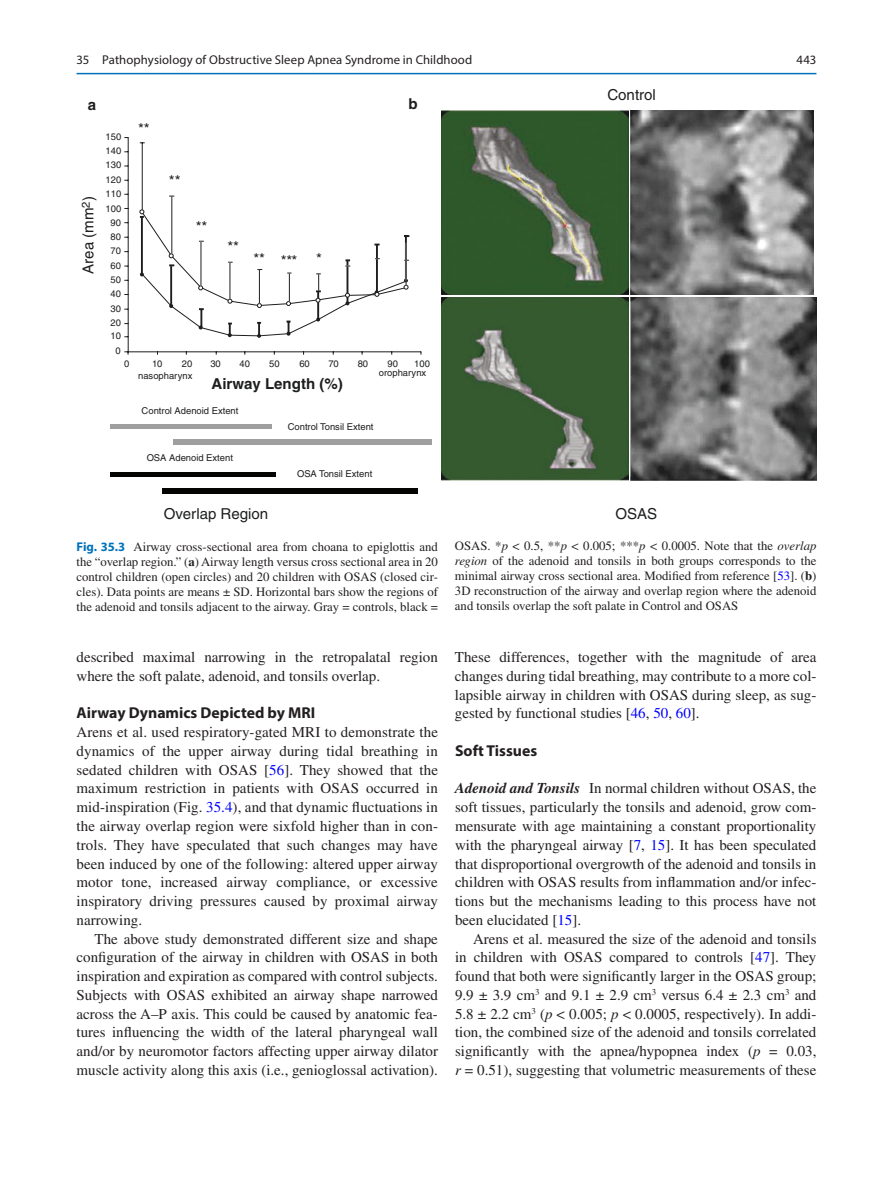
<style>
.page{position:relative;width:893px;height:1187px;background:#fff}
.page>*{position:absolute;margin:0;border:0;box-sizing:border-box;transform-origin:0 0}
.t1{font:700 15.75px "Myriad Pro";color:#231f20}
.t2{font:15px/18.8px "Times LT Std";color:#231f20;text-align:justify}
.t3{font:15px "Helvetica";color:#1d1e1f}
.t4{font:15px "Helvetica Bold 2";color:#1d1e1f}
.t5{font:12.75px/15px "Times LT Std";color:#231f20;text-align:justify}
.t6{font:12.75px "Myriad Pro Regular 3";letter-spacing:.01em;color:#231f20}
.t7{font:12.75px "Myriad Pro";color:#231f20}
.t8{font:9.45px/14.4px "Helvetica";color:#1d1e1f}
.s1{font-family:"Myriad Pro";font-weight:700;color:#0073bc}
.s2{font-weight:700}
.s3{font-style:italic}
.s4{color:#00f}
.s5{font-weight:700;font-style:italic}
</style>
<div class="page">
<svg style="left:124px;top:137px;width:298px;height:218px"></svg>
<hr style="left:171px;top:196px;width:1px;height:58px;background:#1d1e1f">
<hr style="left:200px;top:241px;width:1px;height:45px;background:#1d1e1f">
<svg style="left:139px;top:209px;width:5px;height:9px"></svg>
<hr style="left:141px;top:217px;width:2px;height:57px;background:#1d1e1f">
<svg style="left:374px;top:243px;width:6px;height:2px"></svg>
<hr style="left:405px;top:236px;width:2px;height:44px;background:#1d1e1f">
<svg style="left:140px;top:253px;width:269px;height:85px"></svg>
<hr style="left:110px;top:424px;width:162px;height:4px;background:#a09f9f">
<div style="left:173px;top:439px;width:259px;height:6px;background:#a09f9f"></div>
<div style="left:111px;top:472px;width:165px;height:5px;background:#040503"></div>
<div style="left:162px;top:488px;width:256px;height:5px;background:#040503"></div>
<img style="left:442px;top:110px;width:186px;height:184px">
<img style="left:442px;top:297px;width:186px;height:183px">
<img style="left:631px;top:110px;width:183px;height:184px">
<img style="left:631px;top:297px;width:185px;height:183px">
<hr style="left:77px;top:73px;width:739px;height:1px;background:#0073bc">
<p class="t6" style="left:77px;top:52px;width:397px">35 Pathophysiology of Obstructive Sleep Apnea Syndrome in Childhood</p>
<p class="t4" style="left:88px;top:96px;width:10px">a</p>
<p class="t4" style="left:409px;top:95px;width:11px">b</p>
<p class="t3" style="left:80px;top:274px;width:79px;rotate:-90deg">Area (mm<sup>2</sup>)</p>
<p class="t8" style="left:106px;top:130px;width:17px;text-align:center">150<br>140<br>130<br>120<br>110<br>100<br>90</p>
<p class="t8" style="left:111px;top:230px;width:12px;line-height:13.8px">80<br>70</p>
<p class="t8" style="left:111px;top:259px;width:12px;line-height:13.5px">60<br>50</p>
<p class="t8" style="left:111px;top:286px;width:12px;line-height:15px">40<br>30</p>
<p class="t8" style="left:111px;top:315px;width:12px;text-align:center">20<br>10<br>0</p>
<p class="t3" style="left:138px;top:120px;width:13px">**</p>
<p class="t3" style="left:169px;top:172px;width:13px">**</p>
<p class="t3" style="left:196px;top:218px;width:13px">**</p>
<p class="t3" style="left:227px;top:238px;width:13px">**</p>
<p class="t3" style="left:253px;top:251px;width:70px">** *** *</p>
<p class="t8" style="left:124px;top:356px;width:7px">0</p>
<p class="t8" style="left:152px;top:356px;width:12px">10</p>
<p class="t8" style="left:182px;top:356px;width:12px">20</p>
<p class="t8" style="left:210px;top:356px;width:12px">30</p>
<p class="t8" style="left:240px;top:356px;width:12px">40</p>
<p class="t8" style="left:269px;top:356px;width:12px">50</p>
<p class="t8" style="left:299px;top:356px;width:12px">60</p>
<p class="t8" style="left:328px;top:356px;width:12px">70</p>
<p class="t8" style="left:358px;top:356px;width:12px">80</p>
<p class="t8" style="left:388px;top:356px;width:12px">90</p>
<p class="t8" style="left:414px;top:356px;width:17px">100</p>
<p class="t8" style="left:138px;top:368px;width:56px">nasopharynx</p>
<p class="t8" style="left:379px;top:365px;width:49px">oropharynx</p>
<p class="t4" style="left:211px;top:375px;width:133px">Airway Length (%)</p>
<p class="t8" style="left:142px;top:404px;width:98px">Control Adenoid Extent</p>
<p class="t8" style="left:288px;top:419px;width:87px">Control Tonsil Extent</p>
<p class="t8" style="left:147px;top:450px;width:88px">OSA Adenoid Extent</p>
<p class="t8" style="left:297px;top:466px;width:77px">OSA Tonsil Extent</p>
<p class="t3" style="left:164px;top:505px;width:106px">Overlap Region</p>
<p class="t3" style="left:607px;top:86px;width:50px">Control</p>
<p class="t3" style="left:615px;top:505px;width:43px">OSAS</p>
<p class="t7" style="left:797px;top:52px;width:21px">443</p>
<p class="t5" style="left:77px;top:539px;width:363px"><span class="s1">Fig. 35.3</span> Airway cross-sectional area from choana to epiglottis and the “overlap region.” (<span class="s2">a</span>) Airway length versus cross sectional area in 20 control children (open circles) and 20 children with OSAS (closed cir&shy;cles). Data points are means ± SD. Horizontal bars show the regions of the adenoid and tonsils adjacent to the airway. Gray = controls, black =</p>
<p class="t5" style="left:455px;top:538px;width:363px">OSAS. *<span class="s3">p</span> &lt; 0.5, **<span class="s3">p</span> &lt; 0.005; ***<span class="s3">p</span> &lt; 0.0005. Note that the <span class="s3">overlap region</span> of the adenoid and tonsils in both groups corresponds to the minimal airway cross sectional area. Modified from reference [<span class="s4">53</span>]. (<span class="s2">b</span>)<br>3D reconstruction of the airway and overlap region where the adenoid and tonsils overlap the soft palate in Control and OSAS</p>
<p class="t2" style="left:77px;top:647px;width:363px">described maximal narrowing in the retropalatal region where the soft palate, adenoid, and tonsils overlap.</p>
<p class="t1" style="left:77px;top:702px;width:240px">Airway Dynamics Depicted by MRI</p>
<p class="t2" style="left:77px;top:722px;width:363px">Arens et al. used respiratory-gated MRI to demonstrate the dynamics of the upper airway during tidal breathing in sedated children with OSAS [<span class="s4">56</span>]. They showed that the maximum restriction in patients with OSAS occurred in mid-inspiration (Fig. <span class="s4">35.4</span>), and that dynamic fluctuations in the airway overlap region were sixfold higher than in con&shy;trols. They have speculated that such changes may have been induced by one of the following: altered upper airway motor tone, increased airway compliance, or excessive inspiratory driving pressures caused by proximal airway narrowing.</p>
<p class="t2" style="left:77px;top:929px;width:363px;text-indent:18px">The above study demonstrated different size and shape configuration of the airway in children with OSAS in both inspiration and expiration as compared with control subjects.<br>Subjects with OSAS exhibited an airway shape narrowed across the A–P axis. This could be caused by anatomic fea&shy;tures influencing the width of the lateral pharyngeal wall and/or by neuromotor factors affecting upper airway dilator muscle activity along this axis (i.e., genioglossal activation).</p>
<p class="t2" style="left:455px;top:647px;width:363px">These differences, together with the magnitude of area changes during tidal breathing, may contribute to a more col&shy;lapsible airway in children with OSAS during sleep, as sug&shy;gested by functional studies [<span class="s4">46</span>, <span class="s4">50</span>, <span class="s4">60</span>].</p>
<p class="t1" style="left:455px;top:740px;width:84px">Soft Tissues</p>
<p class="t2" style="left:455px;top:779px;width:363px"><span class="s5">Adenoid and Tonsils</span> In normal children without OSAS, the soft tissues, particularly the tonsils and adenoid, grow com&shy;mensurate with age maintaining a constant proportionality with the pharyngeal airway [<span class="s4">7</span>, <span class="s4">15</span>]. It has been speculated that disproportional overgrowth of the adenoid and tonsils in children with OSAS results from inflammation and/or infec&shy;tions but the mechanisms leading to this process have not been elucidated [<span class="s4">15</span>].</p>
<p class="t2" style="left:455px;top:929px;width:363px;text-indent:18px">Arens et al. measured the size of the adenoid and tonsils in children with OSAS compared to controls [<span class="s4">47</span>]. They found that both were significantly larger in the OSAS group; 9.9 ± 3.9 cm<sup>3</sup> and 9.1 ± 2.9 cm<sup>3</sup> versus 6.4 ± 2.3 cm<sup>3</sup> and 5.8 ± 2.2 cm<sup>3</sup> (<span class="s3">p</span> &lt; 0.005; <span class="s3">p</span> &lt; 0.0005, respectively). In addi&shy;tion, the combined size of the adenoid and tonsils correlated significantly with the apnea/hypopnea index (<span class="s3">p</span> = 0.03, <span class="s3">r</span> = 0.51), suggesting that volumetric measurements of these</p>
</div>
